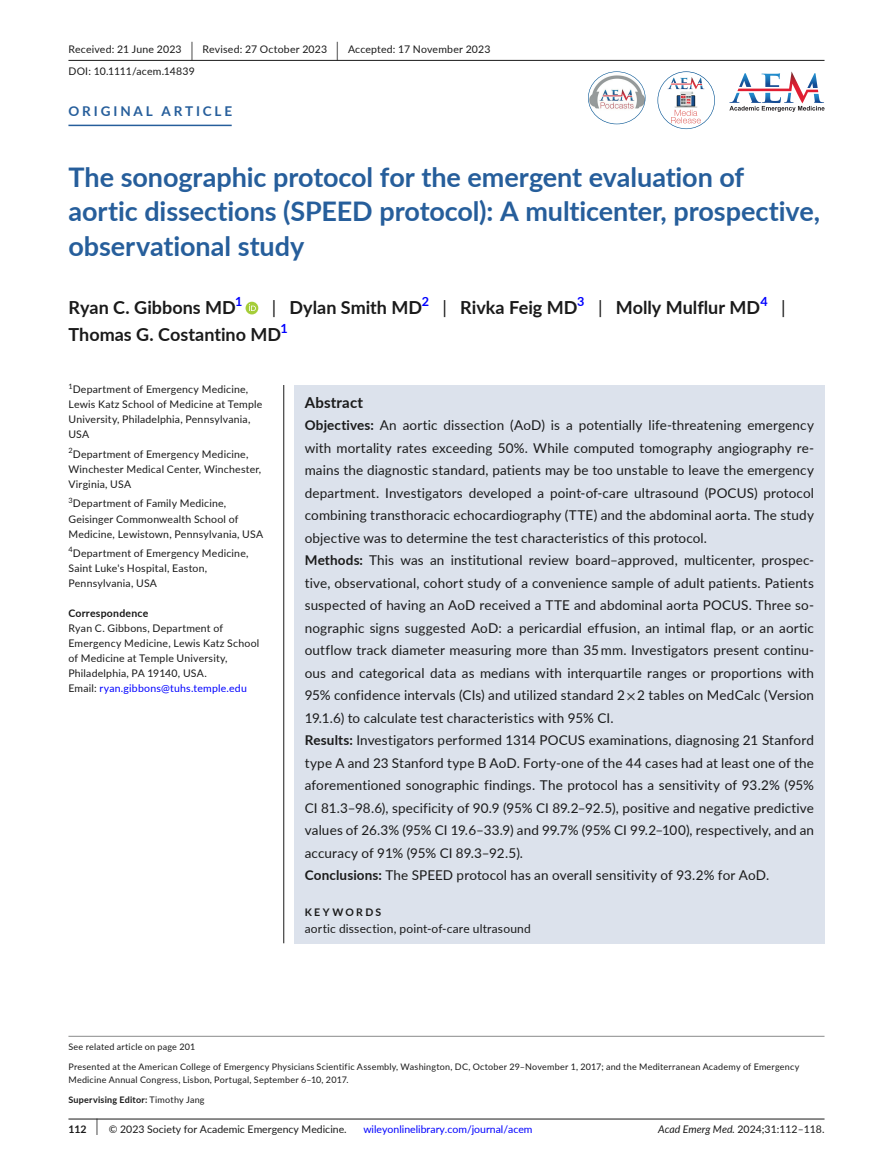
<style>
.page{position:relative;width:893px;height:1174px;background:#fff}
.page>*{position:absolute;margin:0;border:0;box-sizing:border-box;transform-origin:0 0}
.t1{font:700 27px/34.5px "Lato";letter-spacing:-.005em;color:#265e9b}
.t2{font:700 18px "Lato";color:#1a1a1a}
.t3{font:18px "Lato";color:#1a1a1a}
.t4{font:700 15px "Lato";letter-spacing:.015em;color:#1a1a1a}
.t5{font:13.5px/22.5px "Lato";letter-spacing:.01em;color:#1a1a1a}
.t6{font:700 13.5px "Lato";letter-spacing:.21em;color:#265e9b}
.t7{font:700 12.6px "Lato";color:#00f}
.t8{font:12px "Lato";letter-spacing:.015em;color:#1a1a1a}
.t9{font:10.5px/15px "Lato";letter-spacing:.02em;color:#1a1a1a}
.t10{font:10.5px "Lato";color:#1a1a1a}
.t11{font:10.5px "Lato";color:#00f}
.t12{font:700 10.5px "Lato";letter-spacing:.02em;color:#1a1a1a}
.t13{font:700 10.5px "Lato";letter-spacing:.22em;color:#1a1a1a}
.t14{font:9px/19.5px "Lato";letter-spacing:.025em;color:#1a1a1a}
.t15{font:7.35px "Lato";color:#1a1a1a}
.s1{font-size:19.65px}
.s2{font-weight:400}
.s3{color:#00f}
.s4{font-weight:700}
.s5{font-family:"STIX"}
.s6{font-size:17.4px}
.s7{font-style:italic}
</style>
<div class="page">
<hr style="left:68px;top:1118px;width:756px;height:1px;background:#1a1a1a">
<svg style="left:729px;top:71px;width:95px;height:41px"></svg>
<hr style="left:68px;top:60px;width:756px;height:1px;background:#1a1a1a">
<hr style="left:68px;top:125px;width:164px;height:1px;background:#265e9b">
<div style="left:246px;top:302px;width:12px;height:12px;background:#a5cd39;border-radius:50%"></div>
<svg style="left:249px;top:304px;width:7px;height:7px"></svg>
<hr style="left:68px;top:1036px;width:756px;height:1px;background:#898b8b">
<div style="left:294px;top:385px;width:530px;height:558px;background:#dce2ec"></div>
<hr style="left:283px;top:385px;width:1px;height:558px;background:#1a1a1a">
<svg style="left:657px;top:71px;width:58px;height:58px"></svg>
<svg style="left:588px;top:71px;width:57px;height:53px"></svg>
<p class="t9" style="left:68px;top:38px;width:423px;line-height:21.8px">Received: 21 June 2023 <span class="s1">|</span> Revised: 27 October 2023 <span class="s1">|</span> Accepted: 17 November 2023<br>DOI: 10.1111/acem.14839</p>
<p class="t6" style="left:68px;top:103px;width:165px">ORIGINAL ARTICLE</p>
<h1 class="t1" style="left:68px;top:159px;width:753px">The sonographic protocol for the emergent evaluation of aortic dissections (SPEED protocol): A multicenter, prospective, observational study</h1>
<h2 class="t2" style="left:68px;top:297px;width:169px">Ryan C. Gibbons MD</h2>
<p class="t7" style="left:235px;top:294px;width:9px">1</p>
<h2 class="t2" style="left:272px;top:297px;width:152px"><span class="s2">|</span> Dylan Smith MD</h2>
<p class="t7" style="left:422px;top:294px;width:9px">2</p>
<h2 class="t2" style="left:443px;top:297px;width:136px"><span class="s2">|</span> Rivka Feig MD</h2>
<p class="t7" style="left:577px;top:294px;width:9px">3</p>
<h2 class="t2" style="left:598px;top:297px;width:164px"><span class="s2">|</span> Molly Mulflur MD</h2>
<p class="t7" style="left:760px;top:294px;width:9px">4</p>
<h2 class="t3" style="left:781px;top:297px;width:6px">|</h2>
<h2 class="t2" style="left:68px;top:324px;width:214px">Thomas G. Costantino MD</h2>
<p class="t7" style="left:281px;top:321px;width:9px">1</p>
<p class="t15" style="left:68px;top:381px;width:6px">1</p>
<p class="t9" style="left:68px;top:382px;width:196px;text-indent:4px">Department of Emergency Medicine,<br>Lewis Katz School of Medicine at Temple<br>University, Philadelphia, Pennsylvania,<br>USA</p>
<p class="t9" style="left:68px;top:446px;width:194px"><sup>2</sup>Department of Emergency Medicine,<br>Winchester Medical Center, Winchester,<br>Virginia, USA</p>
<p class="t9" style="left:68px;top:496px;width:196px"><sup>3</sup>Department of Family Medicine,<br>Geisinger Commonwealth School of<br>Medicine, Lewistown, Pennsylvania, USA</p>
<p class="t9" style="left:68px;top:545px;width:182px"><sup>4</sup>Department of Emergency Medicine,<br>Saint Luke's Hospital, Easton,<br>Pennsylvania, USA</p>
<p class="t12" style="left:68px;top:606px;width:81px">Correspondence</p>
<p class="t9" style="left:68px;top:620px;width:192px">Ryan C. Gibbons, Department of Emergency Medicine, Lewis Katz School of Medicine at Temple University, Philadelphia, PA 19140, USA.<br>Email: <span class="s3">ryan.gibbons@tuhs.temple.edu</span></p>
<p class="t4" style="left:305px;top:393px;width:60px">Abstract</p>
<p class="t5" style="left:305px;top:413px;width:511px"><span class="s4">Objectives:</span> An aortic dissection (AoD) is a potentially life-threatening emergency with mortality rates exceeding 50%. While computed tomography angiography re&shy;mains the diagnostic standard, patients may be too unstable to leave the emergency department. Investigators developed a point-of-care ultrasound (POCUS) protocol combining transthoracic echocardiography (TTE) and the abdominal aorta. The study objective was to determine the test characteristics of this protocol.<br><span class="s4">Methods:</span> This was an institutional review board–approved, multicenter, prospec&shy;tive, observational, cohort study of a convenience sample of adult patients. Patients suspected of having an AoD received a TTE and abdominal aorta POCUS. Three so&shy;nographic signs suggested AoD: a pericardial effusion, an intimal flap, or an aortic outflow track diameter measuring more than 35 mm. Investigators present continu&shy;ous and categorical data as medians with interquartile ranges or proportions with 95% confidence intervals (CIs) and utilized standard 2 <span class="s5">×</span> 2 tables on MedCalc (Version 19.1.6) to calculate test characteristics with 95% CI.<br><span class="s4">Results:</span> Investigators performed 1314 POCUS examinations, diagnosing 21 Stanford type A and 23 Stanford type B AoD. Forty-one of the 44 cases had at least one of the aforementioned sonographic findings. The protocol has a sensitivity of 93.2% (95% CI 81.3–98.6), specificity of 90.9 (95% CI 89.2–92.5), positive and negative predictive values of 26.3% (95% CI 19.6–33.9) and 99.7% (95% CI 99.2–100), respectively, and an accuracy of 91% (95% CI 89.3–92.5).<br><span class="s4">Conclusions:</span> The SPEED protocol has an overall sensitivity of 93.2% for AoD.</p>
<p class="t13" style="left:305px;top:906px;width:78px">KEYWORDS</p>
<p class="t8" style="left:305px;top:921px;width:228px">aortic dissection, point-of-care ultrasound</p>
<p class="t14" style="left:68px;top:1037px;width:732px">See related article on page 201<br>Presented at the American College of Emergency Physicians Scientific Assembly, Washington, DC, October 29–November 1, 2017; and the Mediterranean Academy of Emergency</p>
<p class="t14" style="left:68px;top:1070px;width:282px">Medicine Annual Congress, Lisbon, Portugal, September 6–10, 2017.<br><span class="s4">Supervising Editor:</span> Timothy Jang</p>
<p class="t10" style="left:68px;top:1122px;width:280px"><span class="s4">112</span> <span class="s6">|</span> © 2023 Society for Academic Emergency Medicine.</p>
<p class="t11" style="left:363px;top:1122px;width:171px">wileyonlinelibrary.com/journal/acem</p>
<p class="t10" style="left:658px;top:1122px;width:168px"><span class="s7">Acad Emerg Med.</span> 2024;31:112–118.</p>
</div>
